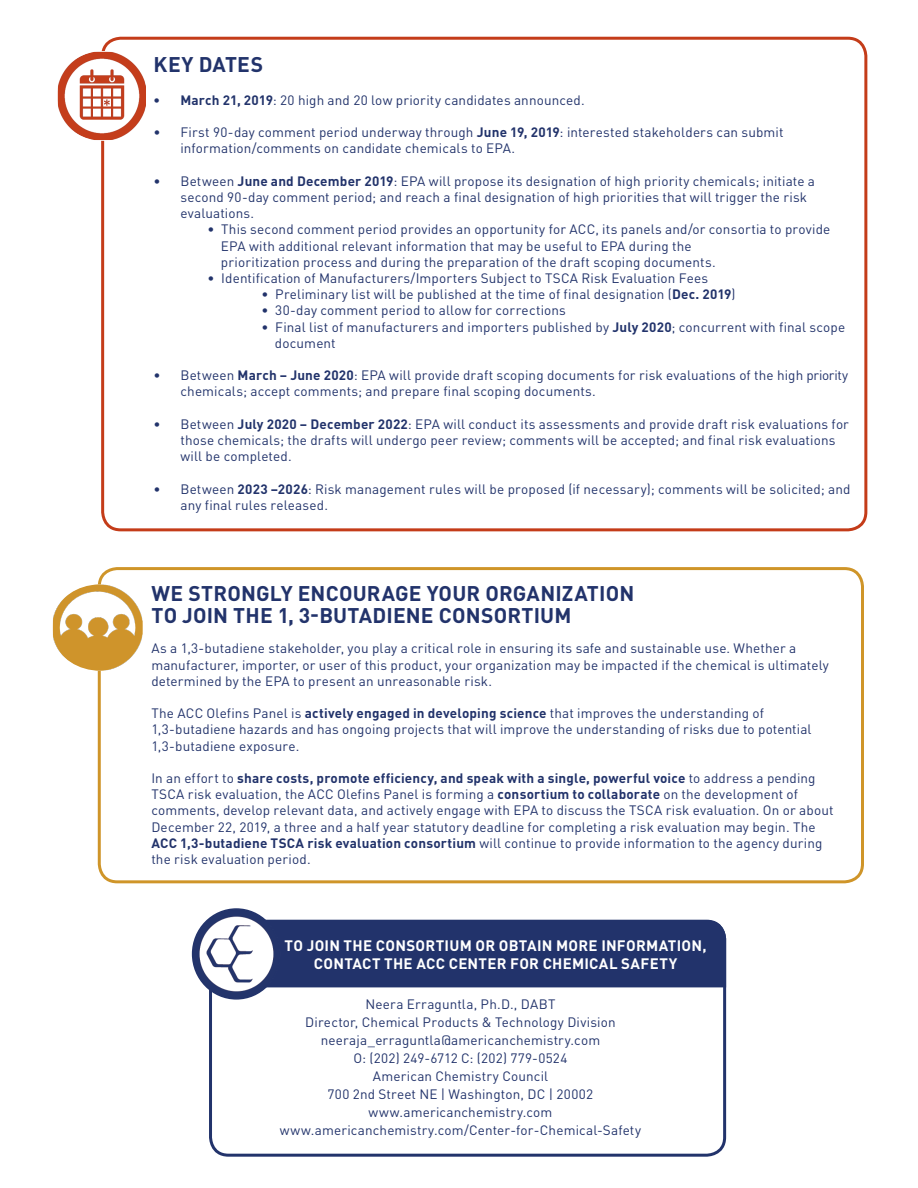
<style>
.page{position:relative;width:918px;height:1188px;background:#fff}
.page>*{position:absolute;margin:0;border:0;box-sizing:border-box;transform-origin:0 0}
.t1{font:700 21px "DINOT";letter-spacing:.005em;color:#22336b}
.t2{font:700 15px/18px "DINOT";letter-spacing:.02em;color:#fff;text-align:center}
.t3{font:13.5px/16.2px "DINOT";letter-spacing:.01em;color:#22336b}
.s1{font-weight:700}
</style>
<div class="page">
<div style="left:98px;top:567px;width:766px;height:316px;border:3px solid #cf9529;border-radius:18px"></div>
<img style="left:53px;top:584px;width:90px;height:87px">
<div style="left:101px;top:37px;width:766px;height:494px;border:3px solid #c43c19;border-radius:18px"></div>
<div style="left:54px;top:51px;width:99px;height:90px;background:#fff;border-radius:50%"></div>
<img style="left:58px;top:52px;width:88px;height:88px">
<div style="left:209px;top:920px;width:517px;height:237px;border:3px solid #22336b;border-radius:18px"></div>
<div style="left:280px;top:920px;width:447px;height:68px;background:#22336b"></div>
<img style="left:193px;top:909px;width:87px;height:90px">
<div style="left:192px;top:908px;width:89px;height:92px;border:2px solid #22336b;border-radius:50%"></div>
<p class="t1" style="left:154px;top:51px;width:111px">KEY DATES</p>
<p class="t3" style="left:153px;top:92px;width:433px"><span class="s1">• March 21, 2019</span>: 20 high and 20 low priority candidates announced.</p>
<p class="t3" style="left:153px;top:124px;width:632px">• First 90-day comment period underway through <span class="s1">June 19, 2019</span>: interested stakeholders can submit</p>
<p class="t3" style="left:180px;top:140px;width:336px">information/comments on candidate chemicals to EPA.</p>
<p class="t3" style="left:153px;top:173px;width:663px">• Between <span class="s1">June and December 2019</span>: EPA will propose its designation of high priority chemicals; initiate a</p>
<p class="t3" style="left:180px;top:189px;width:628px">second 90-day comment period; and reach a final designation of high priorities that will trigger the risk</p>
<p class="t3" style="left:180px;top:205px;width:75px">evaluations.</p>
<p class="t3" style="left:207px;top:221px;width:624px">∙ This second comment period provides an opportunity for ACC, its panels and/or consortia to provide</p>
<p class="t3" style="left:221px;top:237px;width:472px">EPA with additional relevant information that may be useful to EPA during the</p>
<p class="t3" style="left:221px;top:254px;width:496px">prioritization process and during the preparation of the draft scoping documents.</p>
<p class="t3" style="left:207px;top:270px;width:502px">∙ Identification of Manufacturers/Importers Subject to TSCA Risk Evaluation Fees</p>
<p class="t3" style="left:261px;top:286px;width:475px">∙ Preliminary list will be published at the time of final designation (<span class="s1">Dec. 2019</span>)</p>
<p class="t3" style="left:261px;top:302px;width:306px">∙ 30-day comment period to allow for corrections</p>
<p class="t3" style="left:275px;top:318px;width:572px;text-indent:-13px">∙ Final list of manufacturers and importers published by <span class="s1">July 2020</span>; concurrent with final scope document</p>
<p class="t3" style="left:180px;top:367px;width:669px;text-indent:-27px">• Between <span class="s1">March – June 2020</span>: EPA will provide draft scoping documents for risk evaluations of the high priority chemicals; accept comments; and prepare final scoping documents.</p>
<p class="t3" style="left:180px;top:416px;width:670px;text-indent:-27px">• Between <span class="s1">July 2020 – December 2022</span>: EPA will conduct its assessments and provide draft risk evaluations for those chemicals; the drafts will undergo peer review; comments will be accepted; and final risk evaluations will be completed.</p>
<p class="t3" style="left:180px;top:480px;width:672px;text-indent:-27px">• Between <span class="s1">2023 –2026</span>: Risk management rules will be proposed (if necessary); comments will be solicited; and any final rules released.</p>
<p class="t1" style="left:151px;top:579px;width:484px">WE STRONGLY ENCOURAGE YOUR ORGANIZATION</p>
<p class="t1" style="left:151px;top:602px;width:421px">TO JOIN THE 1, 3-BUTADIENE CONSORTIUM</p>
<p class="t3" style="left:151px;top:640px;width:646px">As a 1,3-butadiene stakeholder, you play a critical role in ensuring its safe and sustainable use. Whether a</p>
<p class="t3" style="left:151px;top:656px;width:679px">manufacturer, importer, or user of this product, your organization may be impacted if the chemical is ultimately determined by the EPA to present an unreasonable risk.</p>
<p class="t3" style="left:151px;top:705px;width:614px">The ACC Olefins Panel is <span class="s1">actively engaged in developing science</span> that improves the understanding of</p>
<p class="t3" style="left:151px;top:721px;width:662px">1,3-butadiene hazards and has ongoing projects that will improve the understanding of risks due to potential<br>1,3-butadiene exposure.</p>
<p class="t3" style="left:151px;top:770px;width:666px">In an effort to <span class="s1">share costs, promote efficiency, and speak with a single, powerful voice</span> to address a pending<br>TSCA risk evaluation, the ACC Olefins Panel is forming a <span class="s1">consortium to collaborate</span> on the development of</p>
<p class="t3" style="left:151px;top:802px;width:684px">comments, develop relevant data, and actively engage with EPA to discuss the TSCA risk evaluation. On or about December 22, 2019, a three and a half year statutory deadline for completing a risk evaluation may begin. The <span class="s1">ACC 1,3-butadiene TSCA risk evaluation consortium</span> will continue to provide information to the agency during the risk evaluation period.</p>
<p class="t2" style="left:285px;top:936px;width:424px">TO JOIN THE CONSORTIUM OR OBTAIN MORE INFORMATION,<br>CONTACT THE ACC CENTER FOR CHEMICAL SAFETY</p>
<p class="t3" style="left:365px;top:996px;width:191px">Neera Erraguntla, Ph.D., DABT</p>
<p class="t3" style="left:305px;top:1014px;width:312px">Director, Chemical Products &amp; Technology Division</p>
<p class="t3" style="left:321px;top:1032px;width:281px">neeraja_erraguntla@americanchemistry.com</p>
<p class="t3" style="left:354px;top:1050px;width:215px">O: (202) 249-6712 C: (202) 779-0524</p>
<p class="t3" style="left:373px;top:1068px;width:177px">American Chemistry Council</p>
<p class="t3" style="left:328px;top:1086px;width:267px">700 2nd Street NE | Washington, DC | 20002</p>
<p class="t3" style="left:369px;top:1104px;width:185px">www.americanchemistry.com</p>
<p class="t3" style="left:280px;top:1122px;width:363px">www.americanchemistry.com/Center-for-Chemical-Safety</p>
</div>
